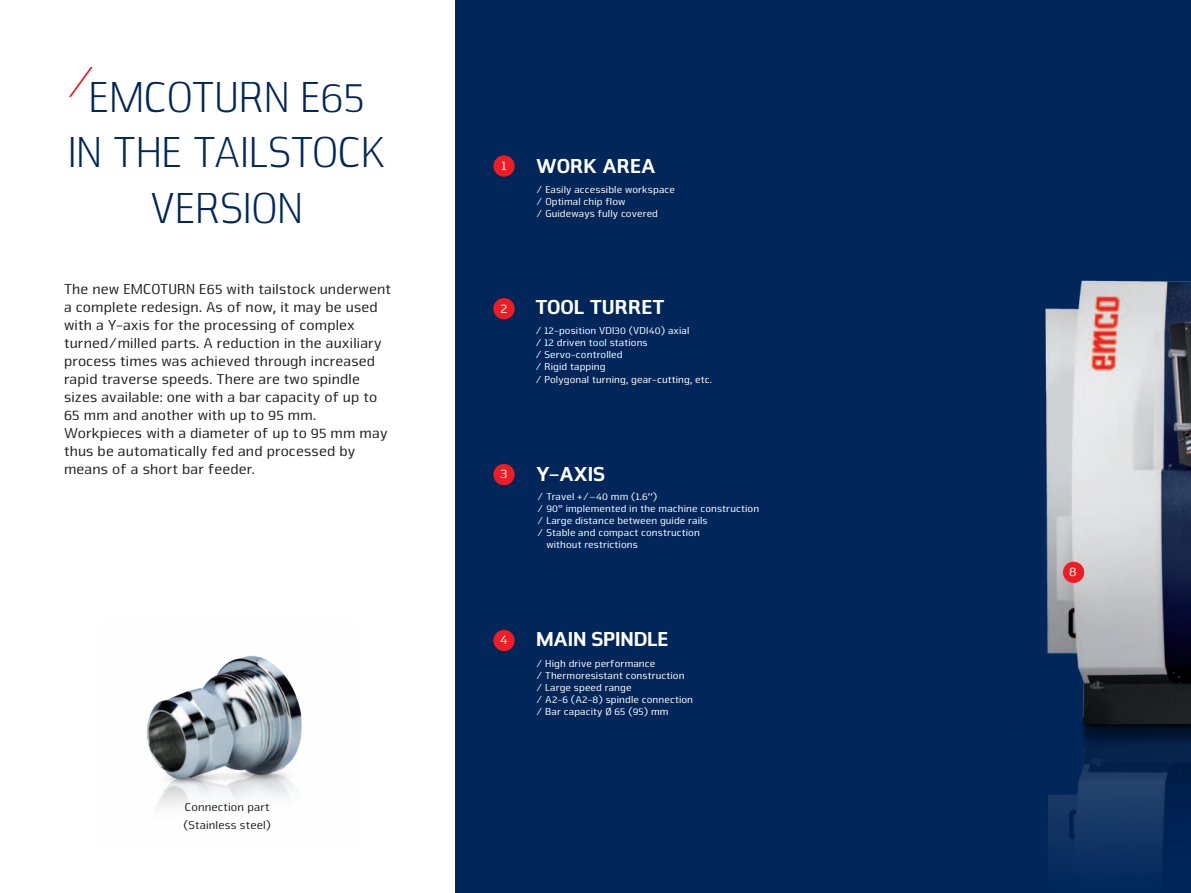
<style>
.page{position:relative;width:1191px;height:893px;background:#fff}
.page>*{position:absolute;margin:0;border:0;box-sizing:border-box;transform-origin:0 0}
.t1{font:300 45px "Nuri Pro";letter-spacing:-.01em;color:#00265a}
.t2{font:900 21px "Nuri Pro";color:#fff}
.t3{font:15px/18px "Nuri Pro";letter-spacing:.01em;color:#231f20}
.t4{font:13.5px "Nuri Pro";color:#fff}
.t5{font:12px/18px "Nuri Pro";letter-spacing:.01em;color:#231f20}
.t6{font:10.5px/12px "Nuri Pro";letter-spacing:.01em;color:#fff}
</style>
<div class="page">
<img style="left:146px;top:655px;width:156px;height:153px">
<div style="left:455px;top:0;width:736px;height:893px;background:#00265a"></div>
<svg style="left:69px;top:67px;width:24px;height:30px"></svg>
<img style="left:1045px;top:280px;width:146px;height:582px">
<div style="left:1063px;top:562px;width:21px;height:21px;background:#ee1d23;border-radius:50%"></div>
<div style="left:493px;top:155px;width:21px;height:22px;background:#ee1d23;border-radius:50%"></div>
<div style="left:493px;top:298px;width:21px;height:21px;background:#ee1d23;border-radius:50%"></div>
<div style="left:493px;top:464px;width:21px;height:21px;background:#ee1d23;border-radius:50%"></div>
<div style="left:493px;top:630px;width:21px;height:21px;background:#ee1d23;border-radius:50%"></div>
<h1 class="t1" style="left:89px;top:71px;width:278px">EMCOTURN E65</h1>
<h1 class="t1" style="left:68px;top:127px;width:319px">IN THE TAILSTOCK</h1>
<h1 class="t1" style="left:150px;top:182px;width:126px">VERSION</h1>
<p class="t3" style="left:64px;top:280px;width:328px">The new EMCOTURN E65 with tailstock underwent a complete redesign. As of now, it may be used with a Y-axis for the processing of complex turned/milled parts. A reduction in the auxiliary process times was achieved through increased rapid traverse speeds. There are two spindle sizes available: one with a bar capacity of up to 65 mm and another with up to 95 mm.<br>Workpieces with a diameter of up to 95 mm may thus be automatically fed and processed by means of a short bar feeder.</p>
<p class="t5" style="left:183px;top:798px;width:89px">Connection part (Stainless steel)</p>
<p class="t4" style="left:501px;top:158px;width:7px">1</p>
<h2 class="t2" style="left:536px;top:154px;width:121px">WORK AREA</h2>
<p class="t6" style="left:536px;top:183px;width:140px">/ Easily accessible workspace / Optimal chip flow<br>/ Guideways fully covered</p>
<p class="t4" style="left:500px;top:300px;width:9px">2</p>
<h2 class="t2" style="left:535px;top:294px;width:127px">TOOL TURRET</h2>
<p class="t6" style="left:535px;top:325px;width:178px">/ 12-position VDI30 (VDI40) axial<br>/ 12 driven tool stations<br>/ Servo-controlled<br>/ Rigid tapping<br>/ Polygonal turning, gear-cutting, etc.</p>
<p class="t4" style="left:500px;top:466px;width:8px">3</p>
<h2 class="t2" style="left:536px;top:461px;width:71px">Y-AXIS</h2>
<p class="t6" style="left:537px;top:491px;width:121px">/ Travel +/–40 mm (1.6“)</p>
<p class="t6" style="left:537px;top:503px;width:223px">/ 90° implemented in the machine construction</p>
<p class="t6" style="left:537px;top:515px;width:172px">/ Large distance between guide rails</p>
<p class="t6" style="left:537px;top:527px;width:164px">/ Stable and compact construction</p>
<p class="t6" style="left:546px;top:539px;width:93px">without restrictions</p>
<p class="t4" style="left:500px;top:632px;width:9px">4</p>
<h2 class="t2" style="left:536px;top:626px;width:122px">MAIN SPINDLE</h2>
<p class="t6" style="left:536px;top:657px;width:158px">/ High drive performance<br>/ Thermoresistant construction / Large speed range<br>/ A2-6 (A2-8) spindle connection / Bar capacity Ø 65 (95) mm</p>
<p class="t4" style="left:1069px;top:564px;width:9px">8</p>
</div>
